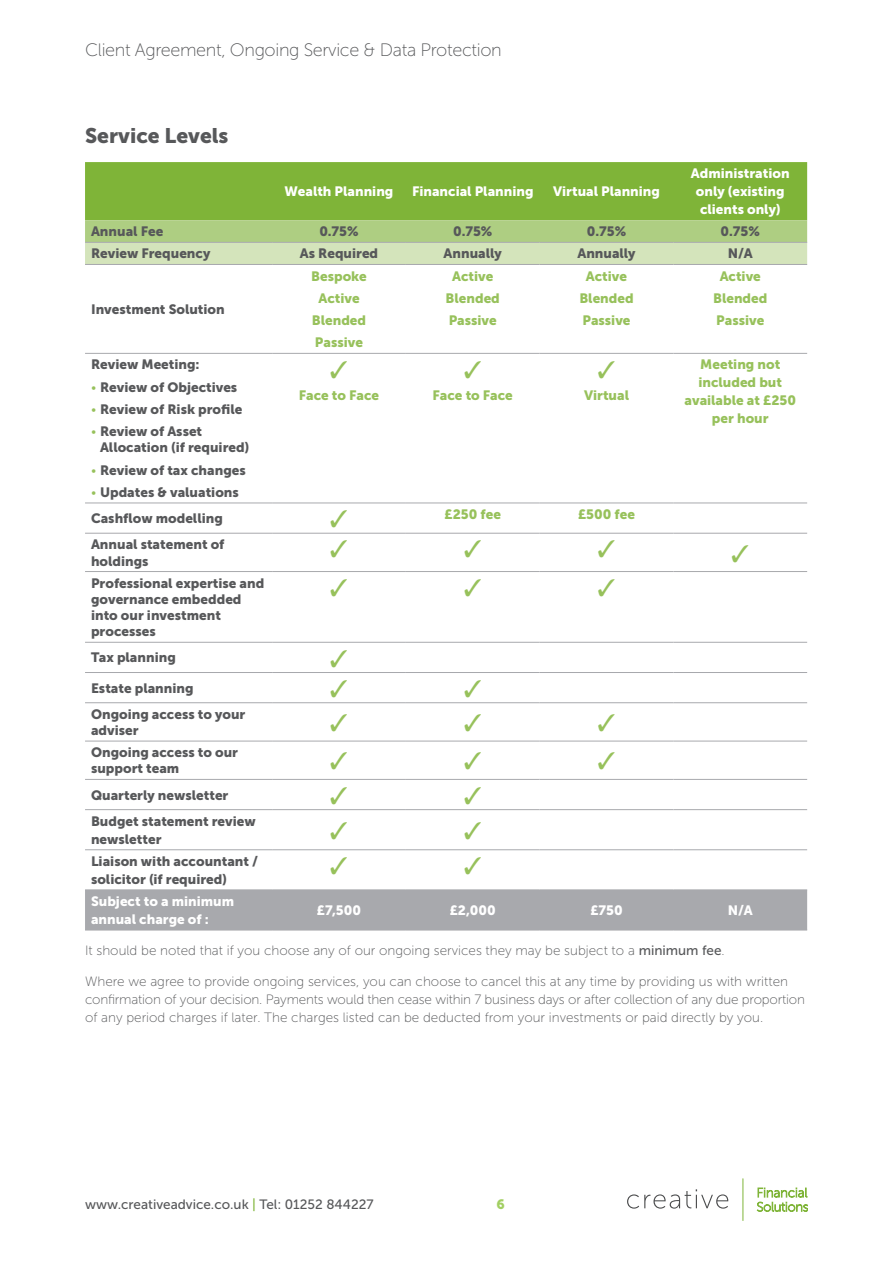
<style>
.page{position:relative;width:893px;height:1263px;background:#fff}
.page>*{position:absolute;margin:0;border:0;box-sizing:border-box;transform-origin:0 0}
.t1{font:21px "Museo Sans 900";color:#57585a}
.t2{font:18px "Museo Sans 100";letter-spacing:-.02em;color:#57585a}
.t3{font:13.5px/16.2px "Museo Sans 900";color:#57585a}
.t4{font:13.5px/18px "Museo Sans 100";color:#57585a}
.t5{font:13.5px/22.2px "Museo Sans 900";color:#97c15b;text-align:center}
.t6{font:13.5px/18px "Museo Sans 900";color:#fff;text-align:center}
.t7{font:13.5px "Museo Sans 500";color:#57585a}
.t8{font:13.5px "Museo Sans 900";color:#a2cf62}
.s1{font-family:"Museo Sans 100";color:#97c15b}
.s2{font-family:"Museo Sans 500"}
.s3{color:#7fb438}
</style>
<div class="page">
<svg style="left:627px;top:1189px;width:101px;height:19px"></svg>
<svg style="left:757px;top:1188px;width:51px;height:24px"></svg>
<hr style="left:743px;top:1179px;width:1px;height:41px;background:#7fb438">
<svg style="left:85px;top:162px;width:722px;height:102px;background:#9bc363"></svg>
<div style="left:85px;top:890px;width:722px;height:40px;background:#a8a9ad"></div>
<hr style="left:85px;top:242px;width:187px;height:1px;background:#a8a9ad">
<hr style="left:272px;top:242px;width:134px;height:1px;background:#a8a9ad">
<hr style="left:406px;top:242px;width:134px;height:1px;background:#a8a9ad">
<hr style="left:540px;top:242px;width:133px;height:1px;background:#a8a9ad">
<hr style="left:673px;top:242px;width:134px;height:1px;background:#a8a9ad">
<hr style="left:85px;top:264px;width:187px;height:1px;background:#a8a9ad">
<hr style="left:272px;top:264px;width:134px;height:1px;background:#a8a9ad">
<hr style="left:406px;top:264px;width:134px;height:1px;background:#a8a9ad">
<hr style="left:540px;top:264px;width:133px;height:1px;background:#a8a9ad">
<hr style="left:673px;top:264px;width:134px;height:1px;background:#a8a9ad">
<hr style="left:85px;top:353px;width:187px;height:1px;background:#a8a9ad">
<hr style="left:272px;top:353px;width:134px;height:1px;background:#a8a9ad">
<hr style="left:406px;top:353px;width:134px;height:1px;background:#a8a9ad">
<hr style="left:540px;top:353px;width:133px;height:1px;background:#a8a9ad">
<hr style="left:673px;top:353px;width:134px;height:1px;background:#a8a9ad">
<hr style="left:85px;top:503px;width:187px;height:1px;background:#a8a9ad">
<hr style="left:272px;top:503px;width:134px;height:1px;background:#a8a9ad">
<hr style="left:406px;top:503px;width:134px;height:1px;background:#a8a9ad">
<hr style="left:540px;top:503px;width:133px;height:1px;background:#a8a9ad">
<hr style="left:673px;top:503px;width:134px;height:1px;background:#a8a9ad">
<hr style="left:85px;top:533px;width:187px;height:1px;background:#a8a9ad">
<hr style="left:272px;top:533px;width:134px;height:1px;background:#a8a9ad">
<hr style="left:406px;top:533px;width:134px;height:1px;background:#a8a9ad">
<hr style="left:540px;top:533px;width:133px;height:1px;background:#a8a9ad">
<hr style="left:673px;top:533px;width:134px;height:1px;background:#a8a9ad">
<hr style="left:85px;top:571px;width:187px;height:1px;background:#a8a9ad">
<hr style="left:272px;top:571px;width:134px;height:1px;background:#a8a9ad">
<hr style="left:406px;top:571px;width:134px;height:1px;background:#a8a9ad">
<hr style="left:540px;top:571px;width:133px;height:1px;background:#a8a9ad">
<hr style="left:673px;top:571px;width:134px;height:1px;background:#a8a9ad">
<hr style="left:85px;top:642px;width:187px;height:1px;background:#a8a9ad">
<hr style="left:272px;top:642px;width:134px;height:1px;background:#a8a9ad">
<hr style="left:406px;top:642px;width:134px;height:1px;background:#a8a9ad">
<hr style="left:540px;top:642px;width:133px;height:1px;background:#a8a9ad">
<hr style="left:673px;top:642px;width:134px;height:1px;background:#a8a9ad">
<hr style="left:85px;top:672px;width:187px;height:1px;background:#a8a9ad">
<hr style="left:272px;top:672px;width:134px;height:1px;background:#a8a9ad">
<hr style="left:406px;top:672px;width:134px;height:1px;background:#a8a9ad">
<hr style="left:540px;top:672px;width:133px;height:1px;background:#a8a9ad">
<hr style="left:673px;top:672px;width:134px;height:1px;background:#a8a9ad">
<hr style="left:85px;top:702px;width:187px;height:1px;background:#a8a9ad">
<hr style="left:272px;top:702px;width:134px;height:1px;background:#a8a9ad">
<hr style="left:406px;top:702px;width:134px;height:1px;background:#a8a9ad">
<hr style="left:540px;top:702px;width:133px;height:1px;background:#a8a9ad">
<hr style="left:673px;top:702px;width:134px;height:1px;background:#a8a9ad">
<hr style="left:85px;top:741px;width:187px;height:1px;background:#a8a9ad">
<hr style="left:272px;top:741px;width:134px;height:1px;background:#a8a9ad">
<hr style="left:406px;top:741px;width:134px;height:1px;background:#a8a9ad">
<hr style="left:540px;top:741px;width:133px;height:1px;background:#a8a9ad">
<hr style="left:673px;top:741px;width:134px;height:1px;background:#a8a9ad">
<hr style="left:85px;top:779px;width:187px;height:1px;background:#a8a9ad">
<hr style="left:272px;top:779px;width:134px;height:1px;background:#a8a9ad">
<hr style="left:406px;top:779px;width:134px;height:1px;background:#a8a9ad">
<hr style="left:540px;top:779px;width:133px;height:1px;background:#a8a9ad">
<hr style="left:673px;top:779px;width:134px;height:1px;background:#a8a9ad">
<hr style="left:85px;top:809px;width:187px;height:1px;background:#a8a9ad">
<hr style="left:272px;top:809px;width:134px;height:1px;background:#a8a9ad">
<hr style="left:406px;top:809px;width:134px;height:1px;background:#a8a9ad">
<hr style="left:540px;top:809px;width:133px;height:1px;background:#a8a9ad">
<hr style="left:673px;top:809px;width:134px;height:1px;background:#a8a9ad">
<hr style="left:85px;top:849px;width:187px;height:1px;background:#a8a9ad">
<hr style="left:272px;top:849px;width:134px;height:1px;background:#a8a9ad">
<hr style="left:406px;top:849px;width:134px;height:1px;background:#a8a9ad">
<hr style="left:540px;top:849px;width:133px;height:1px;background:#a8a9ad">
<hr style="left:673px;top:849px;width:134px;height:1px;background:#a8a9ad">
<hr style="left:85px;top:889px;width:187px;height:1px;background:#a8a9ad">
<hr style="left:272px;top:889px;width:134px;height:1px;background:#a8a9ad">
<hr style="left:406px;top:889px;width:134px;height:1px;background:#a8a9ad">
<hr style="left:540px;top:889px;width:133px;height:1px;background:#a8a9ad">
<hr style="left:673px;top:889px;width:134px;height:1px;background:#a8a9ad">
<hr style="left:85px;top:930px;width:187px;height:1px;background:#a8a9ad">
<hr style="left:272px;top:930px;width:134px;height:1px;background:#a8a9ad">
<hr style="left:406px;top:930px;width:134px;height:1px;background:#a8a9ad">
<hr style="left:540px;top:930px;width:133px;height:1px;background:#a8a9ad">
<hr style="left:673px;top:930px;width:134px;height:1px;background:#a8a9ad">
<h2 class="t2" style="left:85px;top:40px;width:418px">Client Agreement, Ongoing Service &amp; Data Protection</h2>
<h1 class="t1" style="left:85px;top:124px;width:145px">Service Levels</h1>
<p class="t6" style="left:285px;top:182px;width:110px">Wealth Planning</p>
<p class="t6" style="left:412px;top:182px;width:123px">Financial Planning</p>
<p class="t6" style="left:553px;top:182px;width:108px">Virtual Planning</p>
<p class="t6" style="left:691px;top:164px;width:100px">Administration only (existing clients only)</p>
<p class="t3" style="left:91px;top:223px;width:74px">Annual Fee</p>
<p class="t3" style="left:319px;top:223px;width:41px">0.75%</p>
<p class="t3" style="left:453px;top:223px;width:41px">0.75%</p>
<p class="t3" style="left:587px;top:223px;width:41px">0.75%</p>
<p class="t3" style="left:721px;top:223px;width:41px">0.75%</p>
<p class="t3" style="left:91px;top:246px;width:121px">Review Frequency</p>
<p class="t3" style="left:300px;top:246px;width:80px">As Required</p>
<p class="t3" style="left:444px;top:246px;width:60px">Annually</p>
<p class="t3" style="left:577px;top:246px;width:60px">Annually</p>
<p class="t3" style="left:728px;top:246px;width:27px">N/A</p>
<p class="t3" style="left:91px;top:301px;width:135px">Investment Solution</p>
<p class="t3" style="left:91px;top:357px;width:110px">Review Meeting:</p>
<p class="t3" style="left:91px;top:379px;width:148px"><span class="s1">•</span> Review of Objectives</p>
<p class="t3" style="left:91px;top:401px;width:153px"><span class="s1">•</span> Review of Risk profile</p>
<p class="t3" style="left:100px;top:423px;width:151px;text-indent:-9px"><span class="s1">•</span> Review of Asset<br>Allocation (if required)</p>
<p class="t3" style="left:91px;top:462px;width:156px"><span class="s1">•</span> Review of tax changes</p>
<p class="t3" style="left:91px;top:484px;width:149px"><span class="s1">•</span> Updates &amp; valuations</p>
<p class="t5" style="left:311px;top:265px;width:57px">Bespoke<br>Active<br>Blended<br>Passive</p>
<p class="t5" style="left:446px;top:265px;width:56px">Active<br>Blended<br>Passive</p>
<p class="t5" style="left:579px;top:265px;width:56px">Active<br>Blended<br>Passive</p>
<p class="t5" style="left:713px;top:265px;width:56px">Active<br>Blended<br>Passive</p>
<p class="t5" style="left:299px;top:384px;width:82px">Face to Face</p>
<p class="t5" style="left:433px;top:384px;width:82px">Face to Face</p>
<p class="t5" style="left:584px;top:384px;width:47px">Virtual</p>
<p class="t5" style="left:685px;top:356px;width:113px;line-height:18px">Meeting not included but available at £250 per hour</p>
<p class="t3" style="left:91px;top:510px;width:133px">Cashflow modelling</p>
<p class="t5" style="left:445px;top:503px;width:58px">£250 fee</p>
<p class="t5" style="left:578px;top:503px;width:58px">£500 fee</p>
<p class="t3" style="left:91px;top:536px;width:135px">Annual statement of holdings</p>
<p class="t3" style="left:91px;top:575px;width:175px">Professional expertise and governance embedded into our investment processes</p>
<p class="t3" style="left:91px;top:649px;width:86px">Tax planning</p>
<p class="t3" style="left:91px;top:680px;width:104px">Estate planning</p>
<p class="t3" style="left:91px;top:706px;width:156px">Ongoing access to your adviser</p>
<p class="t3" style="left:91px;top:744px;width:148px">Ongoing access to our support team</p>
<p class="t3" style="left:91px;top:787px;width:139px">Quarterly newsletter</p>
<p class="t3" style="left:91px;top:812px;width:166px;line-height:18px">Budget statement review newsletter</p>
<p class="t3" style="left:91px;top:852px;width:169px;line-height:18px">Liaison with accountant / solicitor (if required)</p>
<p class="t6" style="left:91px;top:892px;width:145px;text-align:left">Subject to a minimum annual charge of :</p>
<p class="t6" style="left:317px;top:901px;width:46px">£7,500</p>
<p class="t6" style="left:450px;top:901px;width:48px">£2,000</p>
<p class="t6" style="left:590px;top:901px;width:34px">£750</p>
<p class="t6" style="left:728px;top:901px;width:27px">N/A</p>
<p class="t4" style="left:85px;top:942px;width:641px">It should be noted that if you choose any of our ongoing services they may be subject to a <span class="s2">minimum fee</span>.</p>
<p class="t4" style="left:85px;top:972px;width:721px">Where we agree to provide ongoing services, you can choose to cancel this at any time by providing us with written confirmation of your decision. Payments would then cease within 7 business days or after collection of any due proportion of any period charges if later. The charges listed can be deducted from your investments or paid directly by you.</p>
<p class="t7" style="left:85px;top:1197px;width:290px">www.creativeadvice.co.uk <span class="s3">|</span> Tel: 01252 844227</p>
<p class="t8" style="left:496px;top:1196px;width:10px">6</p>
</div>
